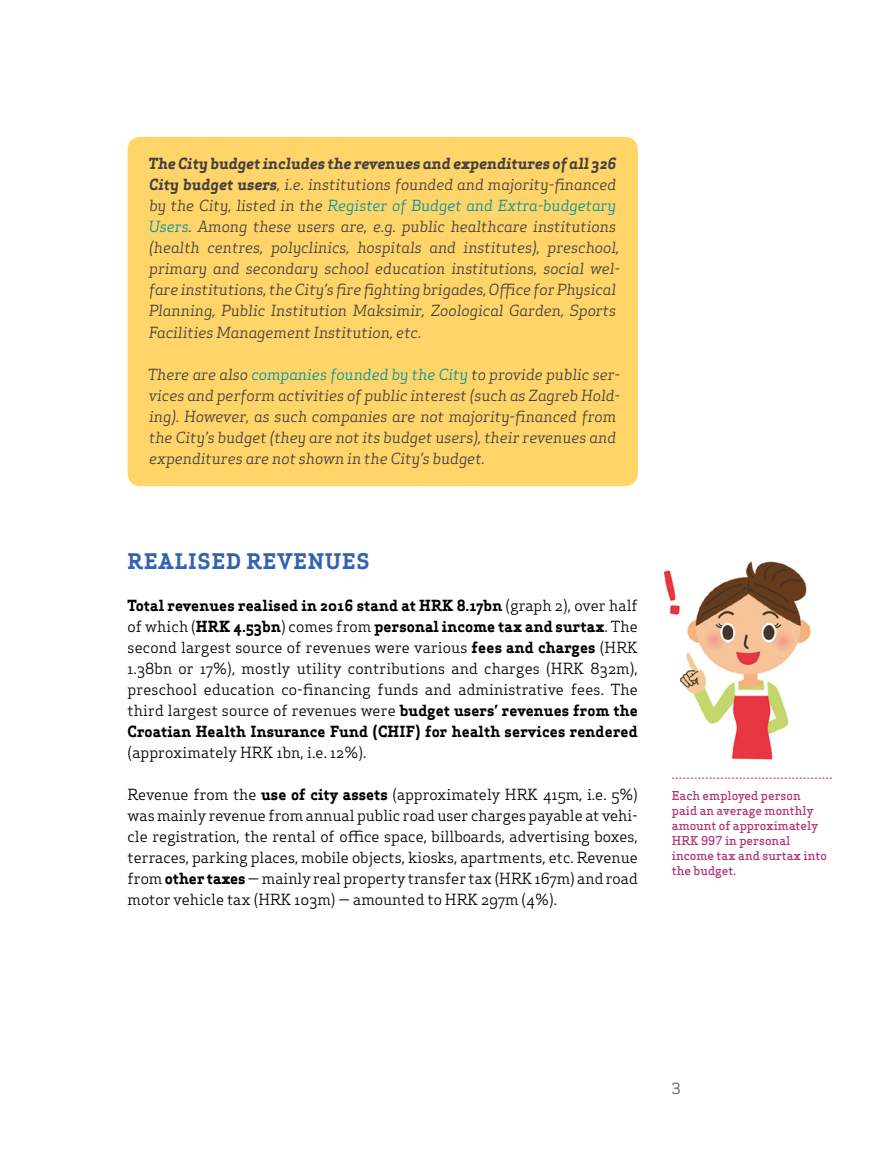
<style>
.page{position:relative;width:893px;height:1170px;background:#fff}
.page>*{position:absolute;margin:0;border:0;box-sizing:border-box;transform-origin:0 0}
.t1{font:700 21px "Apex Serif";letter-spacing:.05em;color:#3363af}
.t2{font:15px/21px "Apex Serif";color:#000;text-align:justify}
.t3{font:italic 15px/21px "Apex Serif";color:#414042}
.t4{font:15px "Apex Serif";color:#58595b}
.t5{font:500 12px/15px "Apex Serif";color:#b03779}
.s1{font-weight:700}
.s2{color:#0094a2}
</style>
<div class="page">
<div style="left:128px;top:137px;width:510px;height:349px;background:#ffd468;border-radius:13px"></div>
<svg style="left:672px;top:777px;width:160px;height:1px"></svg>
<img style="left:663px;top:561px;width:148px;height:199px">
<p class="t3" style="left:149px;top:153px;width:473px"><span class="s1">The City budget includes the revenues and expenditures of all 326<br>City budget users</span>, i.e. institutions founded and majority-financed by the City, listed in the <span class="s2">Register of Budget and Extra-budgetary Users</span>. Among these users are, e.g. public healthcare institutions (health centres, polyclinics, hospitals and institutes), preschool, primary and secondary school education institutions, social wel&shy;fare institutions, the City’s fire fighting brigades, Office for Physical Planning, Public Institution Maksimir, Zoological Garden, Sports Facilities Management Institution, etc.</p>
<p class="t3" style="left:148px;top:363px;width:474px">There are also <span class="s2">companies founded by the City</span> to provide public ser&shy;vices and perform activities of public interest (such as Zagreb Hold&shy;ing). However, as such companies are not majority-financed from the City’s budget (they are not its budget users), their revenues and expenditures are not shown in the City’s budget.</p>
<h1 class="t1" style="left:128px;top:547px;width:241px">REALIS ED REVENUES</h1>
<p class="t2" style="left:128px;top:594px;width:512px"><span class="s1">Total revenues realised in 2016 stand at HRK 8.17bn</span> (graph 2), over half of which (<span class="s1">HRK 4.53bn</span>) comes from <span class="s1">personal income tax and surtax</span>. The second largest source of revenues were various <span class="s1">fees and charges</span> (HRK 1.38bn or 17%), mostly utility contributions and charges (HRK 832m), preschool education co-financing funds and administrative fees. The third largest source of revenues were <span class="s1">budget users’ revenues from the Croatian Health Insurance Fund (CHIF) for health services rendered</span></p>
<p class="t2" style="left:128px;top:741px;width:240px">(approximately HRK 1bn, i.e. 12%).</p>
<p class="t2" style="left:128px;top:783px;width:512px">Revenue from the <span class="s1">use of city assets</span> (approximately HRK 415m, i.e. 5%) was mainly revenue from annual public road user charges payable at vehi&shy;cle registration, the rental of office space, billboards, advertising boxes, terraces, parking places, mobile objects, kiosks, apartments, etc. Revenue from <span class="s1">other taxes</span> — mainly real property transfer tax (HRK 167m) and road motor vehicle tax (HRK 103m) — amounted to HRK 297m (4%).</p>
<p class="t5" style="left:672px;top:787px;width:157px">Each employed person paid an average monthly amount of approximately<br>HRK 997 in personal income tax and surtax into the budget.</p>
<p class="t4" style="left:672px;top:1078px;width:10px">3</p>
</div>
